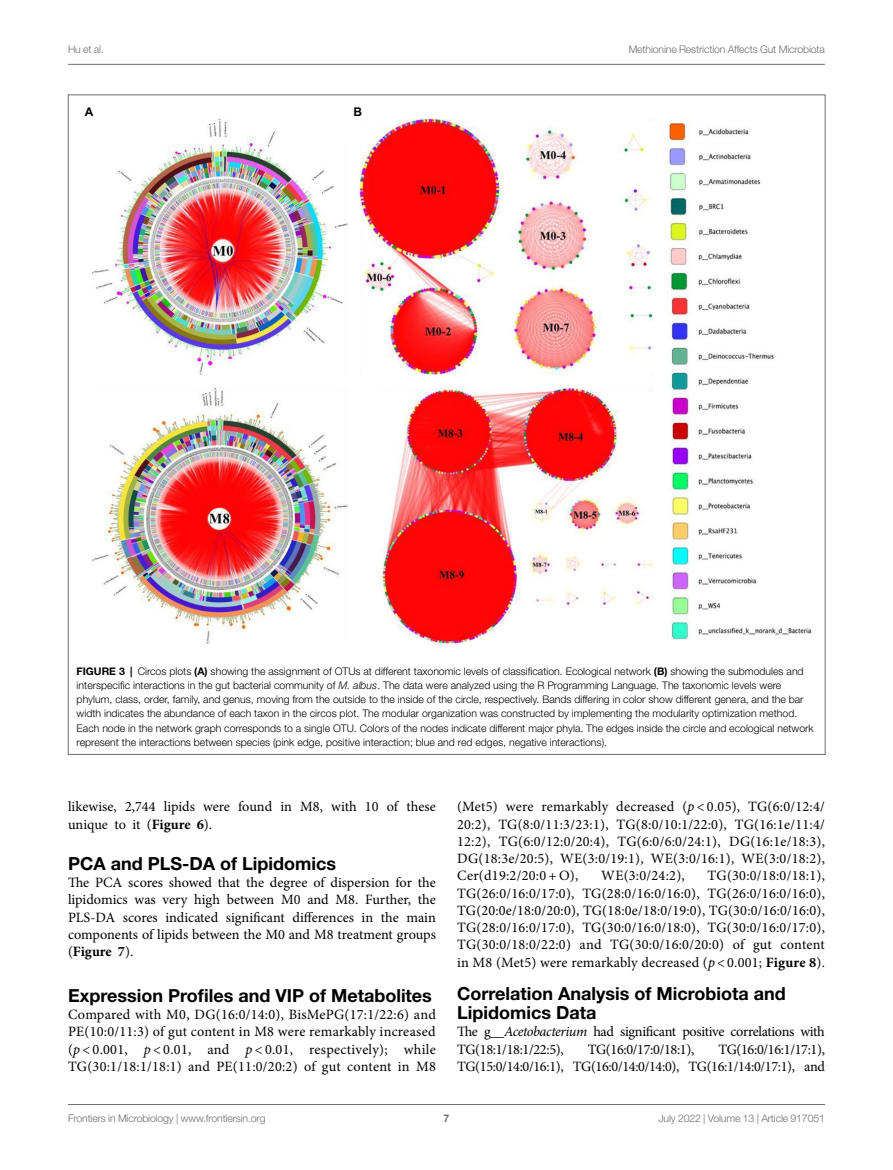
<style>
.page{position:relative;width:893px;height:1170px;background:#fff}
.page>*{position:absolute;margin:0;border:0;box-sizing:border-box;transform-origin:0 0}
.HEAD_2{font:700 18px/18.8px "Helvetica Neue LT Std";color:#000}
.TEXT_FLUSH{font:14.25px/17.2px "Minion Pro";letter-spacing:.005em;color:#000;text-align:justify}
.TEXT_FLUSH-2{font:14.25px/17.2px "Minion Pro";letter-spacing:-.025em;color:#000}
.t1{font:700 12px "Arial";color:#000}
.FIG_LEG{font:300 10.5px/14.2px "Helvetica Neue LT Std";color:#000}
.t2{font:300 10.5px "Helvetica Neue LT Std";letter-spacing:-.015em;color:#6d6e71}
.t3{font:700 10.5px "Helvetica Neue LT Std";color:#6d6e71}
.s1{font-weight:700}
.s2{font-style:italic}
</style>
<div class="page">
<hr style="left:68px;top:64px;width:757px;height:1px;background:#6d6e71">
<hr style="left:68px;top:1104px;width:757px;height:1px;background:#6d6e71">
<img style="left:92px;top:116px;width:720px;height:529px">
<p class="t2" style="left:68px;top:42px;width:37px">Hu et al.</p>
<p class="t2" style="left:629px;top:42px;width:198px">Methionine Restriction Affects Gut Microbiota</p>
<p class="t1" style="left:85px;top:103px;width:10px">A</p>
<p class="t1" style="left:353px;top:103px;width:10px">B</p>
<p class="FIG_LEG" style="left:77px;top:663px;width:739px"><span class="s1">FIGURE 3 |</span> Circos plots <span class="s1">(A)</span> showing the assignment of OTUs at different taxonomic levels of classification. Ecological network <span class="s1">(B)</span> showing the submodules and interspecific interactions in the gut bacterial community of <span class="s2">M. albus</span>. The data were analyzed using the R Programming Language. The taxonomic levels were phylum, class, order, family, and genus, moving from the outside to the inside of the circle, respectively. Bands differing in color show different genera, and the bar width indicates the abundance of each taxon in the circos plot. The modular organization was constructed by implementing the modularity optimization method.<br>Each node in the network graph corresponds to a single OTU. Colors of the nodes indicate different major phyla. The edges inside the circle and ecological network represent the interactions between species (pink edge, positive interaction; blue and red edges, negative interactions).</p>
<p class="TEXT_FLUSH" style="left:68px;top:798px;width:369px">likewise, 2,744 lipids were found in M8, with 10 of these unique to it (<span class="s1">Figure 6</span>).</p>
<p class="HEAD_2" style="left:68px;top:853px;width:269px">PCA and PLS-DA of Lipidomics</p>
<p class="TEXT_FLUSH" style="left:68px;top:874px;width:369px">The PCA scores showed that the degree of dispersion for the lipidomics was very high between M0 and M8. Further, the PLS-DA scores indicated significant differences in the main components of lipids between the M0 and M8 treatment groups (<span class="s1">Figure 7</span>).</p>
<p class="HEAD_2" style="left:68px;top:985px;width:365px">Expression Profiles and VIP of Metabolites</p>
<p class="TEXT_FLUSH" style="left:68px;top:1006px;width:369px">Compared with M0, DG(16:0/14:0), BisMePG(17:1/22:6) and PE(10:0/11:3) of gut content in M8 were remarkably increased (<span class="s2">p</span> &lt; 0.001, <span class="s2">p</span> &lt; 0.01, and <span class="s2">p</span> &lt; 0.01, respectively); while TG(30:1/18:1/18:1) and PE(11:0/20:2) of gut content in M8</p>
<p class="TEXT_FLUSH" style="left:457px;top:798px;width:369px">(Met5) were remarkably decreased (<span class="s2">p</span> &lt; 0.05), TG(6:0/12:4/ 20:2), TG(8:0/11:3/23:1), TG(8:0/10:1/22:0), TG(16:1e/11:4/ 12:2), TG(6:0/12:0/20:4), TG(6:0/6:0/24:1), DG(16:1e/18:3), DG(18:3e/20:5), WE(3:0/19:1), WE(3:0/16:1), WE(3:0/18:2), Cer(d19:2/20:0 + O),</p>
<p class="TEXT_FLUSH" style="left:457px;top:867px;width:369px;text-indent:250px">TG(30:0/18:0/18:1), TG(26:0/16:0/17:0), TG(28:0/16:0/16:0), TG(26:0/16:0/16:0), TG(20:0e/18:0/20:0), TG(18:0e/18:0/19:0), TG(30:0/16:0/16:0), TG(28:0/16:0/17:0), TG(30:0/16:0/18:0), TG(30:0/16:0/17:0), TG(30:0/18:0/22:0) and TG(30:0/16:0/20:0) of gut content in M8 (Met5) were remarkably decreased (<span class="s2">p</span> &lt; 0.001; <span class="s1">Figure 8</span>).</p>
<p class="HEAD_2" style="left:457px;top:984px;width:330px">Correlation Analysis of Microbiota and<br>Lipidomics Data</p>
<p class="TEXT_FLUSH-2" style="left:457px;top:1023px;width:369px">The g__<span class="s2">Acetobacterium</span> had significant positive correlations with<br>TG(18:1/18:1/22:5),</p>
<p class="TEXT_FLUSH" style="left:601px;top:867px;width:85px">WE(3:0/24:2),</p>
<p class="TEXT_FLUSH-2" style="left:457px;top:1040px;width:369px;text-align:right">TG(16:0/16:1/17:1),<br>TG(15:0/14:0/16:1), TG(16:0/14:0/14:0), TG(16:1/14:0/17:1), and</p>
<p class="TEXT_FLUSH" style="left:588px;top:1040px;width:108px">TG(16:0/17:0/18:1),</p>
<p class="t2" style="left:68px;top:1111px;width:199px">Frontiers in Microbiology | www.frontiersin.org</p>
<p class="t3" style="left:444px;top:1111px;width:7px">7</p>
<p class="t2" style="left:658px;top:1111px;width:168px">July 2022 | Volume 13 | Article 917051</p>
</div>
